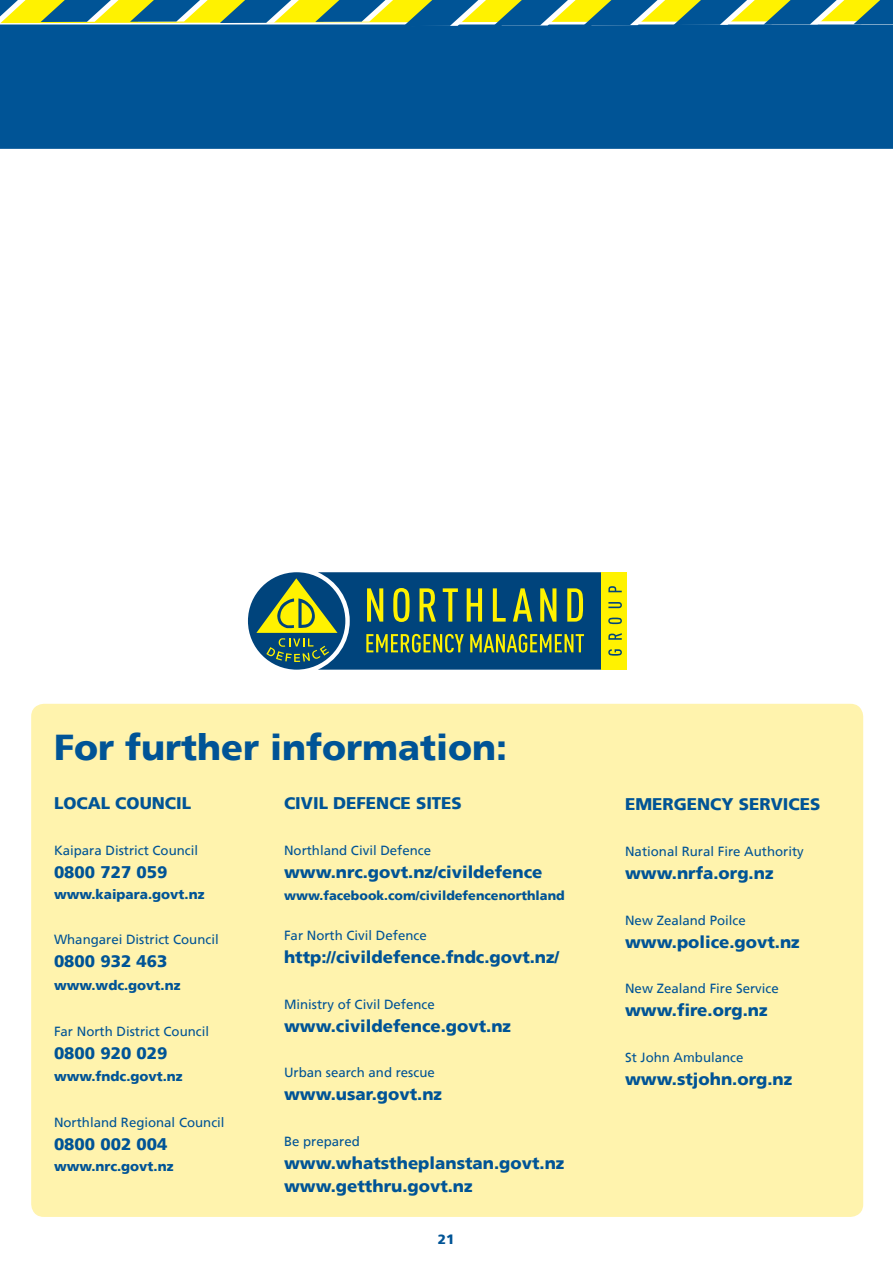
<style>
.page{position:relative;width:893px;height:1263px;background:#fff}
.page>*{position:absolute;margin:0;border:0;box-sizing:border-box;transform-origin:0 0}
.t1{font:900 36px "Frutiger";color:#005496}
.t2{font:900 16.8px/22.8px "Frutiger";color:#005496}
.t3{font:900 13.5px "Frutiger";color:#005496}
.t4{font:13.2px "Frutiger";color:#005496}
.t5{font:900 12.75px "Frutiger";color:#005496}
</style>
<div class="page">
<div style="left:0;top:26px;width:893px;height:123px;background:#005496"></div>
<div style="left:31px;top:704px;width:832px;height:513px;background:#fff3ad;border-radius:13px"></div>
<svg style="left:0;top:0;width:893px;height:26px;background:#7da36d"></svg>
<div style="left:248px;top:572px;width:97px;height:98px;background:#00447c;border-radius:50%"></div>
<div style="left:601px;top:572px;width:25px;height:98px;background:#fff200"></div>
<svg style="left:256px;top:572px;width:345px;height:98px"></svg>
<svg style="left:608px;top:649px;width:14px;height:7px"></svg>
<svg style="left:608px;top:633px;width:14px;height:7px"></svg>
<svg style="left:608px;top:618px;width:14px;height:6px"></svg>
<svg style="left:608px;top:602px;width:14px;height:6px"></svg>
<svg style="left:608px;top:586px;width:14px;height:6px"></svg>
<h1 class="t1" style="left:54px;top:726px;width:455px">For further information:</h1>
<p class="t2" style="left:54px;top:791px;width:139px">LOCAL COUNCIL</p>
<p class="t4" style="left:54px;top:842px;width:146px">Kaipara District Council</p>
<p class="t2" style="left:54px;top:860px;width:115px">0800 727 059</p>
<p class="t3" style="left:54px;top:886px;width:152px">www.kaipara.govt.nz</p>
<p class="t4" style="left:54px;top:932px;width:166px">Whangarei District Council</p>
<p class="t2" style="left:54px;top:949px;width:115px">0800 932 463</p>
<p class="t3" style="left:54px;top:977px;width:128px">www.wdc.govt.nz</p>
<p class="t4" style="left:54px;top:1023px;width:157px">Far North District Council</p>
<p class="t2" style="left:54px;top:1041px;width:115px">0800 920 029</p>
<p class="t3" style="left:54px;top:1068px;width:130px">www.fndc.govt.nz</p>
<p class="t4" style="left:54px;top:1115px;width:172px">Northland Regional Council</p>
<p class="t2" style="left:54px;top:1132px;width:115px">0800 002 004</p>
<p class="t3" style="left:54px;top:1158px;width:121px">www.nrc.govt.nz</p>
<p class="t2" style="left:284px;top:791px;width:179px">CIVIL DEFENCE SITES</p>
<p class="t4" style="left:284px;top:842px;width:149px">Northland Civil Defence</p>
<p class="t2" style="left:284px;top:860px;width:260px">www.nrc.govt.nz/civildefence</p>
<p class="t5" style="left:284px;top:888px;width:282px">www.facebook.com/civildefencenorthland</p>
<p class="t4" style="left:284px;top:928px;width:144px">Far North Civil Defence</p>
<p class="t2" style="left:284px;top:945px;width:277px">http://civildefence.fndc.govt.nz/</p>
<p class="t4" style="left:284px;top:996px;width:152px">Ministry of Civil Defence</p>
<p class="t2" style="left:284px;top:1014px;width:228px">www.civildefence.govt.nz</p>
<p class="t4" style="left:284px;top:1065px;width:152px">Urban search and rescue</p>
<p class="t2" style="left:284px;top:1083px;width:160px">www.usar.govt.nz</p>
<p class="t4" style="left:284px;top:1133px;width:77px">Be prepared</p>
<p class="t2" style="left:284px;top:1151px;width:282px">www.whatstheplanstan.govt.nz www.getthru.govt.nz</p>
<p class="t3" style="left:438px;top:1231px;width:18px">21</p>
<p class="t2" style="left:625px;top:793px;width:197px">EMERGENCY SERVICES</p>
<p class="t4" style="left:625px;top:844px;width:180px">National Rural Fire Authority</p>
<p class="t2" style="left:625px;top:861px;width:150px">www.nrfa.org.nz</p>
<p class="t4" style="left:625px;top:912px;width:122px">New Zealand Poilce</p>
<p class="t2" style="left:625px;top:930px;width:176px">www.police.govt.nz</p>
<p class="t4" style="left:625px;top:981px;width:155px">New Zealand Fire Service</p>
<p class="t2" style="left:625px;top:999px;width:144px">www.fire.org.nz</p>
<p class="t4" style="left:625px;top:1049px;width:120px">St John Ambulance</p>
<p class="t2" style="left:625px;top:1067px;width:169px">www.stjohn.org.nz</p>
</div>
